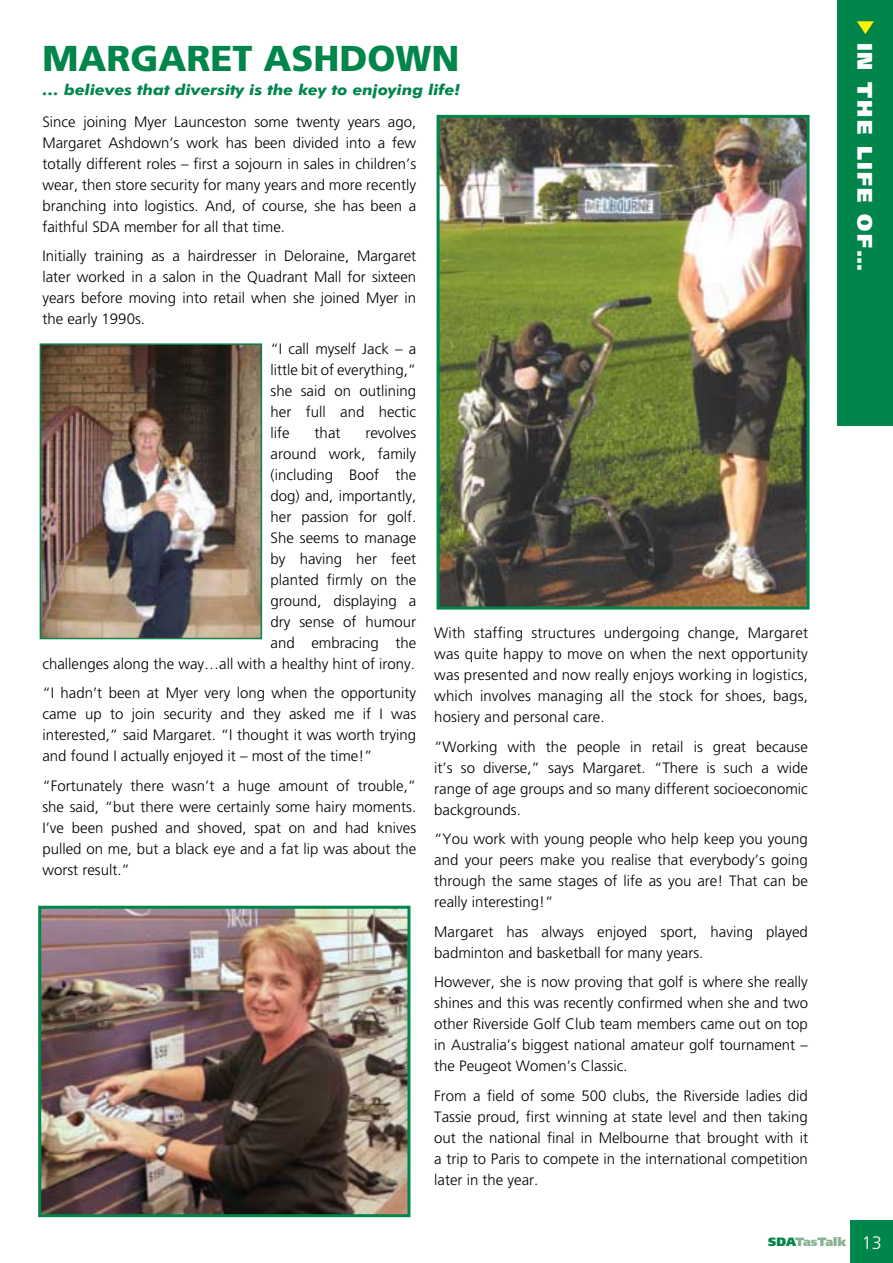
<style>
.page{position:relative;width:893px;height:1263px;background:#fff}
.page>*{position:absolute;margin:0;border:0;box-sizing:border-box;transform-origin:0 0}
.t1{font:900 36px "Frutiger";color:#00854a}
.t2{font:900 21px "Frutiger";letter-spacing:.1em;color:#fff}
.t3{font:300 15px/21px "Frutiger";color:#000;text-align:justify}
.t4{font:italic 700 15px "Futura BT";color:#00854a;scale:1.1 1}
.t5{font:900 12px "Frutiger";color:#87b392}
.s1{color:#00854a}
.s2{font-weight:300;font-size:18px;color:#fff}
</style>
<div class="page">
<div style="left:850px;top:1220px;width:43px;height:43px;background:#00854a"></div>
<div style="left:838px;top:0;width:55px;height:425px;background:#00854a"></div>
<svg style="left:857px;top:21px;width:17px;height:13px"></svg>
<img style="left:440px;top:119px;width:365px;height:487px">
<div style="left:436px;top:115px;width:373px;height:495px;border:3px solid #00854a"></div>
<img style="left:42px;top:910px;width:364px;height:303px">
<div style="left:38px;top:906px;width:372px;height:311px;border:3px solid #00854a"></div>
<img style="left:43px;top:346px;width:216px;height:290px">
<div style="left:40px;top:343px;width:222px;height:296px;border:2px solid #00854a"></div>
<h1 class="t1" style="left:42px;top:44px;width:419px">MARGARET ASHDOWN</h1>
<p class="t4" style="left:42px;top:84px;width:381px">… believes that diversity is the key to enjoying life!</p>
<p class="t3" style="left:42px;top:112px;width:375px">Since joining Myer Launceston some twenty years ago, Margaret Ashdown’s work has been divided into a few totally different roles – first a sojourn in sales in children’s wear, then store security for many years and more recently branching into logistics. And, of course, she has been a faithful SDA member for all that time.</p>
<p class="t3" style="left:42px;top:247px;width:375px">Initially training as a hairdresser in Deloraine, Margaret later worked in a salon in the Quadrant Mall for sixteen years before moving into retail when she joined Myer in the early 1990s.</p>
<p class="t3" style="left:271px;top:339px;width:147px">“I call myself Jack – a little bit of everything,” she said on outlining her full and hectic life</p>
<p class="t3" style="left:42px;top:423px;width:375px;text-align:right">revolves<br>around work, family<br>(including Boof the<br>dog) and, importantly,<br>her passion for golf.<br>She seems to manage<br>by having her feet<br>planted firmly on the<br>ground, displaying a<br>dry sense of humour<br>and embracing the<br>challenges along the way…all with a healthy hint of irony.</p>
<p class="t3" style="left:42px;top:684px;width:375px">“I hadn’t been at Myer very long when the opportunity came up to join security and they asked me if I was interested,” said Margaret. “I thought it was worth trying and found I actually enjoyed it – most of the time!”</p>
<p class="t3" style="left:42px;top:776px;width:375px">“Fortunately there wasn’t a huge amount of trouble,” she said, “but there were certainly some hairy moments.<br>I’ve been pushed and shoved, spat on and had knives pulled on me, but a black eye and a fat lip was about the worst result.”</p>
<p class="t3" style="left:315px;top:423px;width:27px">that</p>
<p class="t3" style="left:434px;top:624px;width:375px">With staffing structures undergoing change, Margaret was quite happy to move on when the next opportunity was presented and now really enjoys working in logistics, which involves managing all the stock for shoes, bags, hosiery and personal care.</p>
<p class="t3" style="left:434px;top:737px;width:375px">“Working with the people in retail is great because it’s so diverse,” says Margaret. “There is such a wide range of age groups and so many different socioeconomic backgrounds.</p>
<p class="t3" style="left:434px;top:830px;width:375px">“You work with young people who help keep you young and your peers make you realise that everybody’s going through the same stages of life as you are! That can be really interesting!”</p>
<p class="t3" style="left:434px;top:922px;width:375px">Margaret has always enjoyed sport, having played badminton and basketball for many years.</p>
<p class="t3" style="left:434px;top:973px;width:375px">However, she is now proving that golf is where she really shines and this was recently confirmed when she and two other Riverside Golf Club team members came out on top in Australia’s biggest national amateur golf tournament – the Peugeot Women’s Classic.</p>
<p class="t3" style="left:434px;top:1086px;width:375px">From a field of some 500 clubs, the Riverside ladies did Tassie proud, first winning at state level and then taking out the national final in Melbourne that brought with it a trip to Paris to compete in the international competition later in the year.</p>
<h2 class="t2" style="left:873px;top:43px;width:230px;rotate:90deg">IN THE LIFE OF…</h2>
<p class="t5" style="left:768px;top:1237px;width:115px"><span class="s1">SDA</span>TasTalk <span class="s2">13</span></p>
</div>
